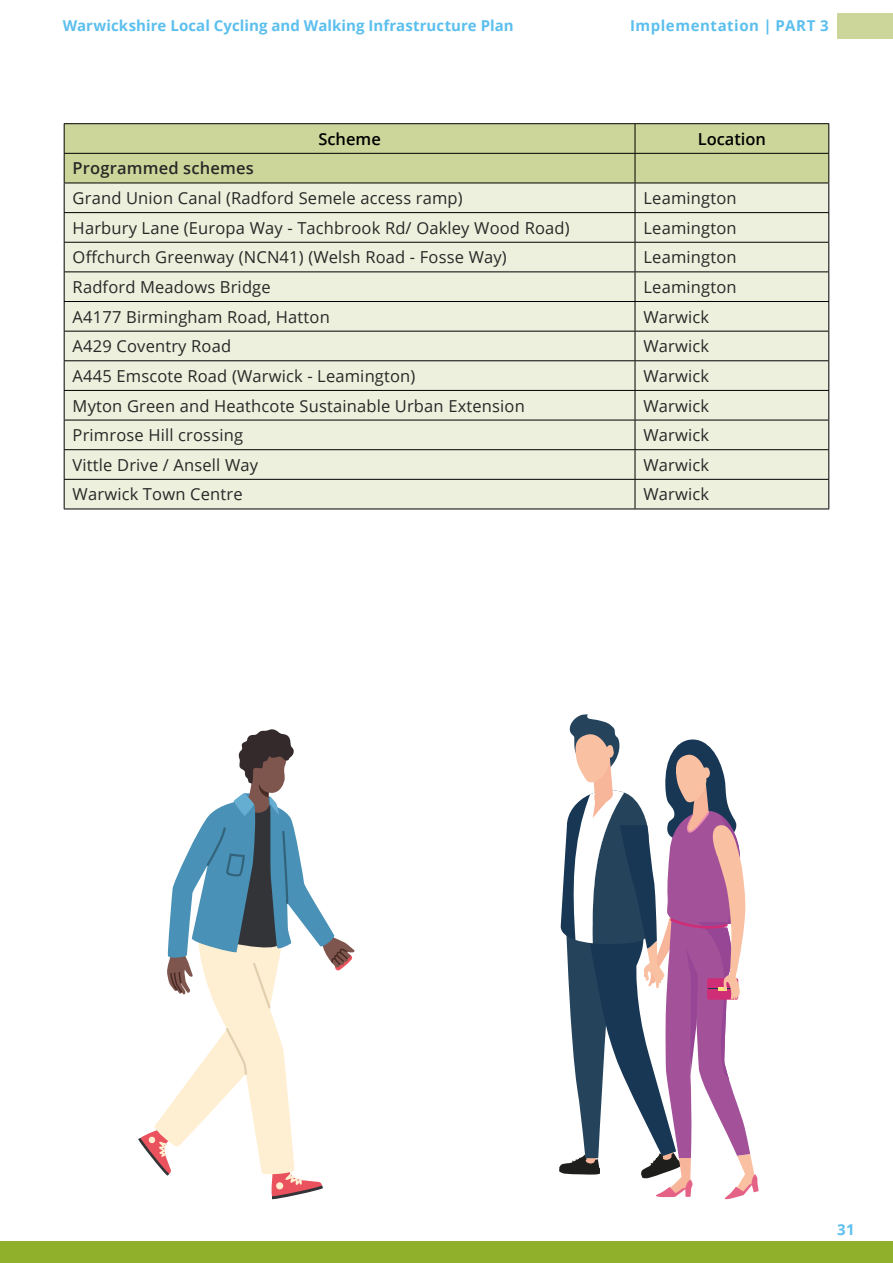
<style>
.page{position:relative;width:893px;height:1263px;background:#fff}
.page>*{position:absolute;margin:0;border:0;box-sizing:border-box;transform-origin:0 0}
.t1{font:16.5px "Open Sans";letter-spacing:.01em;color:#282827}
.t2{font:600 16.5px "Open Sans";letter-spacing:.01em;color:#282827}
.t3{font:600 16.5px "Open Sans";color:#000}
.t4{font:700 15px "Open Sans";letter-spacing:.01em;color:#5cbfed}
.t5{font:700 15px "Open Sans";letter-spacing:.035em;color:#5cbfed}
</style>
<div class="page">
<div style="left:0;top:1242px;width:893px;height:21px;background:#90b02c"></div>
<div style="left:838px;top:13px;width:55px;height:25px;background:#ccd69a"></div>
<div style="left:65px;top:124px;width:763px;height:59px;background:#ccd69a"></div>
<div style="left:65px;top:184px;width:763px;height:325px;background:#edf0dd"></div>
<hr style="left:64px;top:123px;width:571px;height:1px;background:#000">
<hr style="left:635px;top:123px;width:194px;height:1px;background:#000">
<hr style="left:64px;top:153px;width:571px;height:1px;background:#000">
<hr style="left:635px;top:153px;width:194px;height:1px;background:#000">
<hr style="left:64px;top:183px;width:571px;height:1px;background:#000">
<hr style="left:635px;top:183px;width:194px;height:1px;background:#000">
<hr style="left:64px;top:212px;width:571px;height:1px;background:#000">
<hr style="left:635px;top:212px;width:194px;height:1px;background:#000">
<hr style="left:64px;top:242px;width:571px;height:1px;background:#000">
<hr style="left:635px;top:242px;width:194px;height:1px;background:#000">
<hr style="left:64px;top:271px;width:571px;height:1px;background:#000">
<hr style="left:635px;top:271px;width:194px;height:1px;background:#000">
<hr style="left:64px;top:301px;width:571px;height:1px;background:#000">
<hr style="left:635px;top:301px;width:194px;height:1px;background:#000">
<hr style="left:64px;top:331px;width:571px;height:1px;background:#000">
<hr style="left:635px;top:331px;width:194px;height:1px;background:#000">
<hr style="left:64px;top:360px;width:571px;height:1px;background:#000">
<hr style="left:635px;top:360px;width:194px;height:1px;background:#000">
<hr style="left:64px;top:390px;width:571px;height:1px;background:#000">
<hr style="left:635px;top:390px;width:194px;height:1px;background:#000">
<hr style="left:64px;top:420px;width:571px;height:1px;background:#000">
<hr style="left:635px;top:420px;width:194px;height:1px;background:#000">
<hr style="left:64px;top:449px;width:571px;height:1px;background:#000">
<hr style="left:635px;top:449px;width:194px;height:1px;background:#000">
<hr style="left:64px;top:479px;width:571px;height:1px;background:#000">
<svg style="left:64px;top:124px;width:1px;height:385px"></svg>
<hr style="left:635px;top:479px;width:194px;height:1px;background:#000">
<svg style="left:635px;top:124px;width:1px;height:385px"></svg>
<svg style="left:828px;top:124px;width:1px;height:385px"></svg>
<hr style="left:64px;top:509px;width:571px;height:1px;background:#000">
<hr style="left:635px;top:509px;width:194px;height:1px;background:#000">
<svg style="left:138px;top:729px;width:217px;height:470px"></svg>
<svg style="left:559px;top:714px;width:200px;height:485px"></svg>
<p class="t4" style="left:63px;top:15px;width:452px">Warwickshire Local Cycling and Walking Infrastructure Plan</p>
<p class="t5" style="left:630px;top:15px;width:200px">Implementation | PART 3</p>
<p class="t3" style="left:318px;top:128px;width:64px">Scheme</p>
<p class="t3" style="left:698px;top:128px;width:70px">Location</p>
<p class="t2" style="left:73px;top:157px;width:183px">Programmed schemes</p>
<p class="t1" style="left:73px;top:187px;width:392px">Grand Union Canal (Radford Semele access ramp)</p>
<p class="t1" style="left:643px;top:187px;width:95px">Leamington</p>
<p class="t1" style="left:73px;top:216px;width:498px">Harbury Lane (Europa Way - Tachbrook Rd/ Oakley Wood Road)</p>
<p class="t1" style="left:643px;top:216px;width:95px">Leamington</p>
<p class="t1" style="left:73px;top:246px;width:436px">Offchurch Greenway (NCN41) (Welsh Road - Fosse Way)</p>
<p class="t1" style="left:643px;top:246px;width:95px">Leamington</p>
<p class="t1" style="left:73px;top:276px;width:200px">Radford Meadows Bridge</p>
<p class="t1" style="left:643px;top:276px;width:95px">Leamington</p>
<p class="t1" style="left:73px;top:305px;width:259px">A4177 Birmingham Road, Hatton</p>
<p class="t1" style="left:643px;top:305px;width:67px">Warwick</p>
<p class="t1" style="left:73px;top:335px;width:160px">A429 Coventry Road</p>
<p class="t1" style="left:643px;top:335px;width:67px">Warwick</p>
<p class="t1" style="left:73px;top:365px;width:344px">A445 Emscote Road (Warwick - Leamington)</p>
<p class="t1" style="left:643px;top:365px;width:67px">Warwick</p>
<p class="t1" style="left:73px;top:394px;width:454px">Myton Green and Heathcote Sustainable Urban Extension</p>
<p class="t1" style="left:643px;top:394px;width:67px">Warwick</p>
<p class="t1" style="left:73px;top:424px;width:172px">Primrose Hill crossing</p>
<p class="t1" style="left:643px;top:424px;width:67px">Warwick</p>
<p class="t1" style="left:73px;top:453px;width:187px">Vittle Drive / Ansell Way</p>
<p class="t1" style="left:643px;top:453px;width:67px">Warwick</p>
<p class="t1" style="left:73px;top:483px;width:171px">Warwick Town Centre</p>
<p class="t1" style="left:643px;top:483px;width:67px">Warwick</p>
<p class="t4" style="left:837px;top:1219px;width:19px">31</p>
</div>
